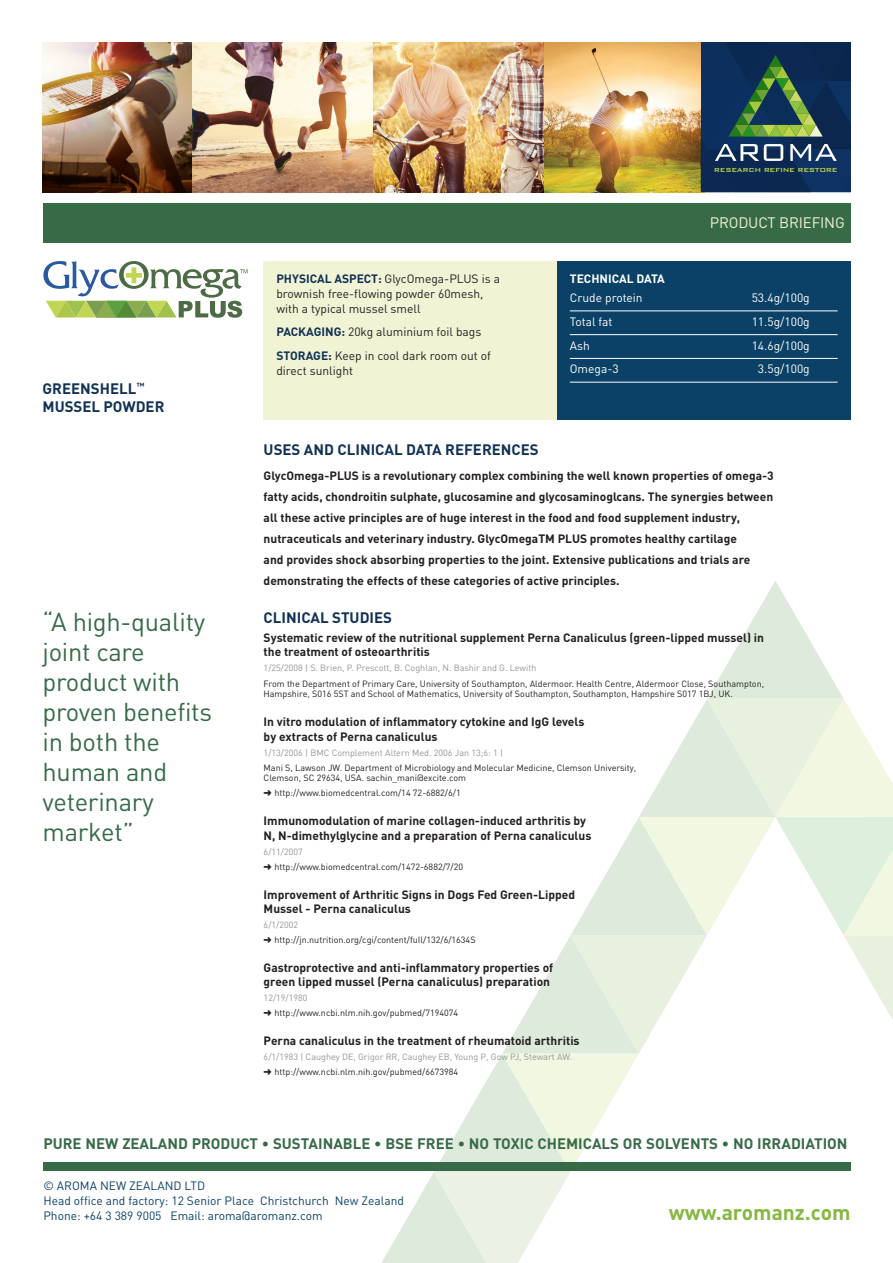
<style>
.page{position:relative;width:893px;height:1263px;background:#fff}
.page>*{position:absolute;margin:0;border:0;box-sizing:border-box;transform-origin:0 0}
.t1{font:25.5px/30px "DIN";letter-spacing:-.01em;color:#376b47}
.t2{font:700 21px "DIN";color:#85b840}
.t3{font:700 15px "DIN";color:#376b47}
.t4{font:700 15px/18px "DIN";color:#113255}
.t5{font:15px "DIN";letter-spacing:-.01em;color:#f0f3d4}
.t6{font:700 12px/14.4px "DIN";color:#231f20}
.t7{font:12px/15px "DIN";color:#231f20}
.t8{font:12px/15px "DIN";color:#0b4166}
.t9{font:12px "DIN";color:#fff}
.t10{font:700 12px "DIN";color:#fff}
.t11{font:9px/10.8px "DIN";color:#231f20}
.t12{font:9px "DIN";color:#939598}
.t13{font:500 7.8px "Bank Gothic BT";letter-spacing:-.045em;color:#bdd745}
.s1{font-weight:700;color:#113255}
</style>
<div class="page">
<svg style="left:381px;top:581px;width:512px;height:682px"></svg>
<img style="left:43px;top:43px;width:658px;height:149px">
<svg style="left:701px;top:43px;width:149px;height:149px;background:#1e4058"></svg>
<svg style="left:43px;top:261px;width:204px;height:57px"></svg>
<div style="left:557px;top:261px;width:293px;height:159px;background:#0b4166"></div>
<hr style="left:570px;top:310px;width:268px;height:1px;background:#fff">
<hr style="left:570px;top:334px;width:268px;height:1px;background:#fff">
<hr style="left:570px;top:358px;width:268px;height:1px;background:#fff">
<hr style="left:570px;top:382px;width:268px;height:1px;background:#fff">
<div style="left:264px;top:261px;width:293px;height:159px;background:#f0f3d4"></div>
<div style="left:43px;top:203px;width:807px;height:40px;background:#376b47"></div>
<div style="left:43px;top:1162px;width:807px;height:9px;background:#376b47"></div>
<p class="t13" style="left:714px;top:165px;width:125px">RESEARCH REFINE RESTORE</p>
<p class="t4" style="left:43px;top:379px;width:124px">GREENSHELL<sup>™<br></sup>MUSSEL POWDER</p>
<p class="t1" style="left:43px;top:606px;width:171px">“A high-quality joint care product with proven benefits in both the human and veterinary market”</p>
<p class="t7" style="left:276px;top:270px;width:225px"><span class="s1">PHYSICAL ASPECT:</span> GlycOmega-PLUS is a brownish free-flowing powder 60mesh, with a typical mussel smell</p>
<p class="t7" style="left:276px;top:324px;width:206px"><span class="s1">PACKAGING:</span> 20kg aluminium foil bags</p>
<p class="t7" style="left:276px;top:347px;width:216px"><span class="s1">STORAGE:</span> Keep in cool dark room out of direct sunlight</p>
<p class="t5" style="left:710px;top:213px;width:137px">PRODUCT BRIEFING</p>
<p class="t10" style="left:570px;top:270px;width:97px">TECHNICAL DATA</p>
<p class="t9" style="left:570px;top:290px;width:74px">Crude protein</p>
<p class="t9" style="left:752px;top:290px;width:60px">53.4g/100g</p>
<p class="t9" style="left:570px;top:314px;width:44px">Total fat</p>
<p class="t9" style="left:752px;top:314px;width:60px">11.5g/100g</p>
<p class="t9" style="left:570px;top:338px;width:22px">Ash</p>
<p class="t9" style="left:752px;top:338px;width:60px">14.6g/100g</p>
<p class="t9" style="left:570px;top:361px;width:50px">Omega-3</p>
<p class="t9" style="left:758px;top:361px;width:53px">3.5g/100g</p>
<p class="t4" style="left:264px;top:440px;width:277px">USES AND CLINICAL DATA REFERENCES</p>
<p class="t6" style="left:264px;top:465px;width:512px;line-height:21px">GlycOmega-PLUS is a revolutionary complex combining the well known properties of omega-3 fatty acids, chondroitin sulphate, glucosamine and glycosaminoglcans. The synergies between all these active principles are of huge interest in the food and food supplement industry, nutraceuticals and veterinary industry. GlycOmegaTM PLUS promotes healthy cartilage<br>and provides shock absorbing properties to the joint. Extensive publications and trials are demonstrating the effects of these categories of active principles.</p>
<p class="t4" style="left:264px;top:608px;width:130px">CLINICAL STUDIES</p>
<p class="t6" style="left:264px;top:630px;width:502px">Systematic review of the nutritional supplement Perna Canaliculus (green-lipped mussel) in the treatment of osteoarthritis</p>
<p class="t12" style="left:264px;top:663px;width:274px">1/25/2008 | S. Brien, P. Prescott, B. Coghlan, N. Bashir and G. Lewith</p>
<p class="t11" style="left:264px;top:678px;width:502px">From the Department of Primary Care, University of Southampton, Aldermoor. Health Centre, Aldermoor Close, Southampton,<br>Hampshire, S016 5ST and School of Mathematics, University of Southampton, Southampton, Hampshire S017 1BJ, UK.</p>
<p class="t6" style="left:264px;top:714px;width:322px">In vitro modulation of inflammatory cytokine and IgG levels by extracts of Perna canaliculus</p>
<p class="t12" style="left:264px;top:747px;width:241px">1/13/2006 | BMC Complement Altern Med. 2006 Jan 13;6: 1 |</p>
<p class="t11" style="left:264px;top:762px;width:374px">Mani S, Lawson JW. Department of Microbiology and Molecular Medicine, Clemson University,<br>Clemson, SC 29634, USA. sachin_mani@excite.com</p>
<p class="t11" style="left:264px;top:788px;width:199px">➜ http://www.biomedcentral.com/14 72-6882/6/1</p>
<p class="t6" style="left:264px;top:813px;width:329px">Immunomodulation of marine collagen-induced arthritis by<br>N, N-dimethylglycine and a preparation of Perna canaliculus</p>
<p class="t12" style="left:264px;top:846px;width:41px">6/11/2007</p>
<p class="t11" style="left:264px;top:861px;width:201px">➜ http://www.biomedcentral.com/1472-6882/7/20</p>
<p class="t6" style="left:264px;top:886px;width:313px">Improvement of Arthritic Signs in Dogs Fed Green-Lipped<br>Mussel - Perna canaliculus</p>
<p class="t12" style="left:264px;top:919px;width:36px">6/1/2002</p>
<p class="t11" style="left:264px;top:934px;width:213px">➜ http://jn.nutrition.org/cgi/content/fuIl/132/6/1634S</p>
<p class="t6" style="left:264px;top:960px;width:291px">Gastroprotective and anti-inflammatory properties of green lipped mussel (Perna canaliculus) preparation</p>
<p class="t12" style="left:264px;top:992px;width:45px">12/19/1980</p>
<p class="t11" style="left:264px;top:1007px;width:196px">➜ http://www.ncbi.nlm.nih.gov/pubmed/7194074</p>
<p class="t6" style="left:264px;top:1033px;width:317px">Perna canaliculus in the treatment of rheumatoid arthritis</p>
<p class="t12" style="left:264px;top:1051px;width:310px">6/1/1983 | Caughey DE, Grigor RR, Caughey EB, Young P, Gow PJ, Stewart AW.</p>
<p class="t11" style="left:264px;top:1066px;width:196px">➜ http://www.ncbi.nlm.nih.gov/pubmed/6673984</p>
<p class="t3" style="left:43px;top:1134px;width:806px">PURE NEW ZEALAND PRODUCT • SUSTAINABLE • BSE FREE • NO TOXIC CHEMICALS OR SOLVENTS • NO IRRADIATION</p>
<p class="t8" style="left:43px;top:1178px;width:362px">© AROMA NEW ZEALAND LTD<br>Head office and factory: 12 Senior Place Christchurch New Zealand<br>Phone: +64 3 389 9005 Email: aroma@aromanz.com</p>
<h2 class="t2" style="left:669px;top:1199px;width:183px">www.aromanz.com</h2>
</div>
